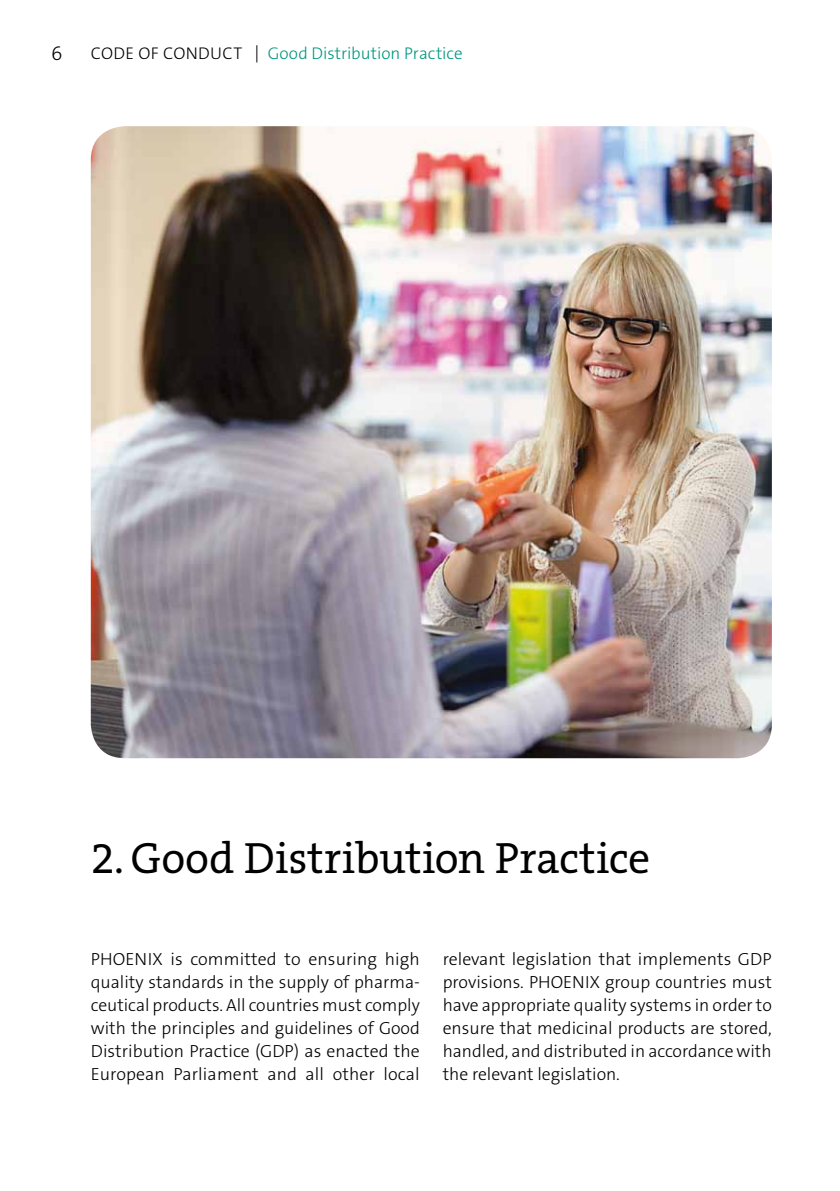
<style>
.page{position:relative;width:840px;height:1191px;background:#fff}
.page>*{position:absolute;margin:0;border:0;box-sizing:border-box;transform-origin:0 0}
.t1{font:44px "The Serif Office";letter-spacing:-.005em;color:#000}
.t2{font:300 20px "The Sans Os F";color:#000}
.t3{font:300 17.6px/23px "The Sans Os F";color:#000;text-align:justify}
.t4{font:300 17px "The Sans Os F";letter-spacing:.005em;color:#00967f}
.s1{color:#000}
</style>
<div class="page">
<img style="left:91px;top:126px;width:680px;height:632px">
<p class="t2" style="left:51px;top:40px;width:12px">6</p>
<p class="t4" style="left:91px;top:42px;width:373px"><span class="s1">Code of Conduct ↕</span>Good Distribution Practice</p>
<h1 class="t1" style="left:91px;top:830px;width:561px">2.Good Distribution Practice</h1>
<p class="t3" style="left:91px;top:948px;width:330px;text-indent:57px">IX is committed to ensuring high quality standards in the supply of pharma&shy;ceutical products. All countries must comply with the principles and guidelines of Good Distribution Practice (GDP) as enacted the European Parliament and all other local</p>
<p class="t3" style="left:442px;top:948px;width:330px">relevant legislation that implements GDP provisions. PHOEN</p>
<p class="t3" style="left:91px;top:948px;width:34px">PHOEN</p>
<p class="t3" style="left:442px;top:971px;width:330px;text-indent:142px">IX group countries must have appropriate quality systems in order to ensure that medicinal products are stored, handled, and distributed in accordance with the relevant legislation.</p>
</div>
